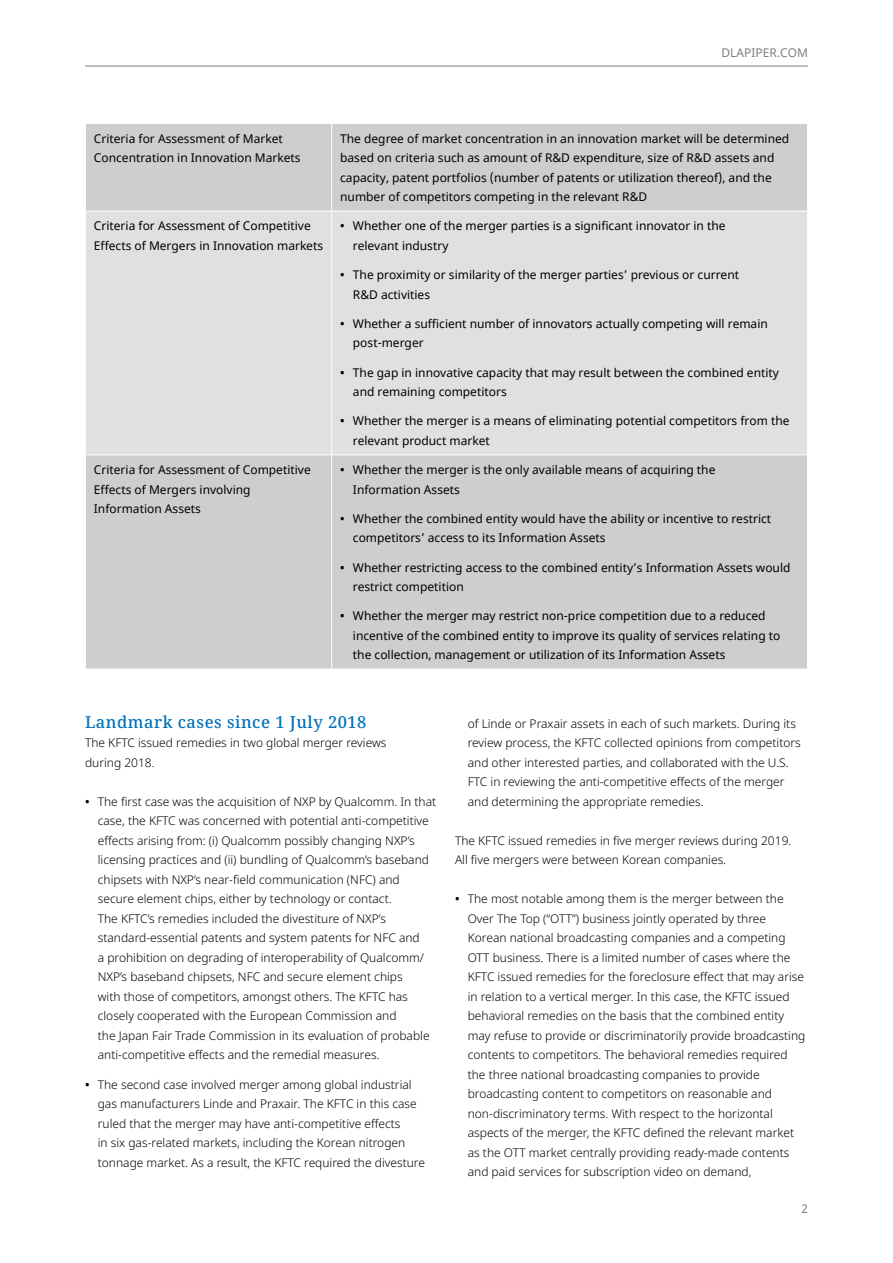
<style>
.page{position:relative;width:893px;height:1263px;background:#fff}
.page>*{position:absolute;margin:0;border:0;box-sizing:border-box;transform-origin:0 0}
.t1{font:500 16.5px "Noto Serif";letter-spacing:.03em;color:#0071b9}
.t2{font:300 12px/19.5px "Noto Sans";color:#000}
.t3{font:12px/19.5px "Noto Sans";color:#000}
.t4{font:12px "Noto Sans";color:#7e7e7d}
.s1{font-weight:600}
</style>
<div class="page">
<hr style="left:85px;top:66px;width:723px;height:1px;background:#7e7e7d">
<div style="left:86px;top:124px;width:721px;height:545px;background:#cecece"></div>
<div style="left:86px;top:212px;width:721px;height:242px;background:#e0e0df"></div>
<hr style="left:332px;top:211px;width:476px;height:1px;background:#fff">
<hr style="left:332px;top:454px;width:476px;height:1px;background:#fff">
<hr style="left:85px;top:211px;width:247px;height:1px;background:#fff">
<hr style="left:85px;top:454px;width:247px;height:1px;background:#fff">
<hr style="left:331px;top:124px;width:1px;height:87px;background:#fff">
<hr style="left:331px;top:211px;width:1px;height:243px;background:#fff">
<hr style="left:331px;top:455px;width:1px;height:214px;background:#fff">
<p class="t4" style="left:721px;top:45px;width:88px">DLAPIPER.COM</p>
<p class="t3" style="left:94px;top:129px;width:208px">Criteria for Assessment of Market<br>Concentration in Innovation Markets</p>
<p class="t3" style="left:340px;top:129px;width:451px">The degree of market concentration in an innovation market will be determined based on criteria such as amount of R&amp;D expenditure, size of R&amp;D assets and capacity, patent portfolios (number of patents or utilization thereof), and the number of competitors competing in the relevant R&amp;D</p>
<p class="t3" style="left:94px;top:217px;width:231px">Criteria for Assessment of Competitive<br>Effects of Mergers in Innovation markets</p>
<p class="t3" style="left:353px;top:217px;width:374px;text-indent:-13px"><span class="s1">•</span> Whether one of the merger parties is a significant innovator in the relevant industry</p>
<p class="t3" style="left:353px;top:265px;width:388px;text-indent:-13px"><span class="s1">•</span> The proximity or similarity of the merger parties’ previous or current<br>R&amp;D activities</p>
<p class="t3" style="left:353px;top:314px;width:416px;text-indent:-13px"><span class="s1">•</span> Whether a sufficient number of innovators actually competing will remain post-merger</p>
<p class="t3" style="left:353px;top:363px;width:428px;text-indent:-13px"><span class="s1">•</span> The gap in innovative capacity that may result between the combined entity and remaining competitors</p>
<p class="t3" style="left:353px;top:412px;width:438px;text-indent:-13px"><span class="s1">•</span> Whether the merger is a means of eliminating potential competitors from the relevant product market</p>
<p class="t3" style="left:94px;top:460px;width:218px">Criteria for Assessment of Competitive<br>Effects of Mergers involving<br>Information Assets</p>
<p class="t3" style="left:353px;top:460px;width:364px;text-indent:-13px"><span class="s1">•</span> Whether the merger is the only available means of acquiring the<br>Information Assets</p>
<p class="t3" style="left:353px;top:509px;width:420px;text-indent:-13px"><span class="s1">•</span> Whether the combined entity would have the ability or incentive to restrict competitors’ access to its Information Assets</p>
<p class="t3" style="left:353px;top:558px;width:439px;text-indent:-13px"><span class="s1">•</span> Whether restricting access to the combined entity’s Information Assets would restrict competition</p>
<p class="t3" style="left:353px;top:607px;width:429px;text-indent:-13px"><span class="s1">•</span> Whether the merger may restrict non-price competition due to a reduced incentive of the combined entity to improve its quality of services relating to the collection, management or utilization of its Information Assets</p>
<h1 class="t1" style="left:85px;top:710px;width:283px">Landmark cases since 1 July 2018</h1>
<p class="t2" style="left:85px;top:734px;width:303px">The KFTC issued remedies in two global merger reviews during 2018.</p>
<p class="t2" style="left:98px;top:792px;width:340px;text-indent:-13px"><span class="s1">•</span> The first case was the acquisition of NXP by Qualcomm. In that case, the KFTC was concerned with potential anti-competitive effects arising from: (i) Qualcomm possibly changing NXP’s licensing practices and (ii) bundling of Qualcomm’s baseband chipsets with NXP’s near-field communication (NFC) and secure element chips, either by technology or contact.<br>The KFTC’s remedies included the divestiture of NXP’s standard-essential patents and system patents for NFC and<br>a prohibition on degrading of interoperability of Qualcomm/ NXP’s baseband chipsets, NFC and secure element chips<br>with those of competitors, amongst others. The KFTC has closely cooperated with the European Commission and<br>the Japan Fair Trade Commission in its evaluation of probable anti-competitive effects and the remedial measures.</p>
<p class="t2" style="left:98px;top:1075px;width:329px;text-indent:-13px"><span class="s1">•</span> The second case involved merger among global industrial gas manufacturers Linde and Praxair. The KFTC in this case ruled that the merger may have anti-competitive effects<br>in six gas-related markets, including the Korean nitrogen tonnage market. As a result, the KFTC required the divesture</p>
<p class="t2" style="left:468px;top:714px;width:335px">of Linde or Praxair assets in each of such markets. During its review process, the KFTC collected opinions from competitors and other interested parties, and collaborated with the U.S.<br>FTC in reviewing the anti-competitive effects of the merger and determining the appropriate remedies.</p>
<p class="t2" style="left:455px;top:831px;width:338px">The KFTC issued remedies in five merger reviews during 2019.<br>All five mergers were between Korean companies.</p>
<p class="t2" style="left:468px;top:890px;width:339px;text-indent:-13px"><span class="s1">•</span> The most notable among them is the merger between the Over The Top (“OTT”) business jointly operated by three Korean national broadcasting companies and a competing OTT business. There is a limited number of cases where the KFTC issued remedies for the foreclosure effect that may arise in relation to a vertical merger. In this case, the KFTC issued behavioral remedies on the basis that the combined entity may refuse to provide or discriminatorily provide broadcasting contents to competitors. The behavioral remedies required the three national broadcasting companies to provide broadcasting content to competitors on reasonable and non-discriminatory terms. With respect to the horizontal aspects of the merger, the KFTC defined the relevant market as the OTT market centrally providing ready-made contents and paid services for subscription video on demand,</p>
<p class="t4" style="left:801px;top:1200px;width:8px">2</p>
</div>
